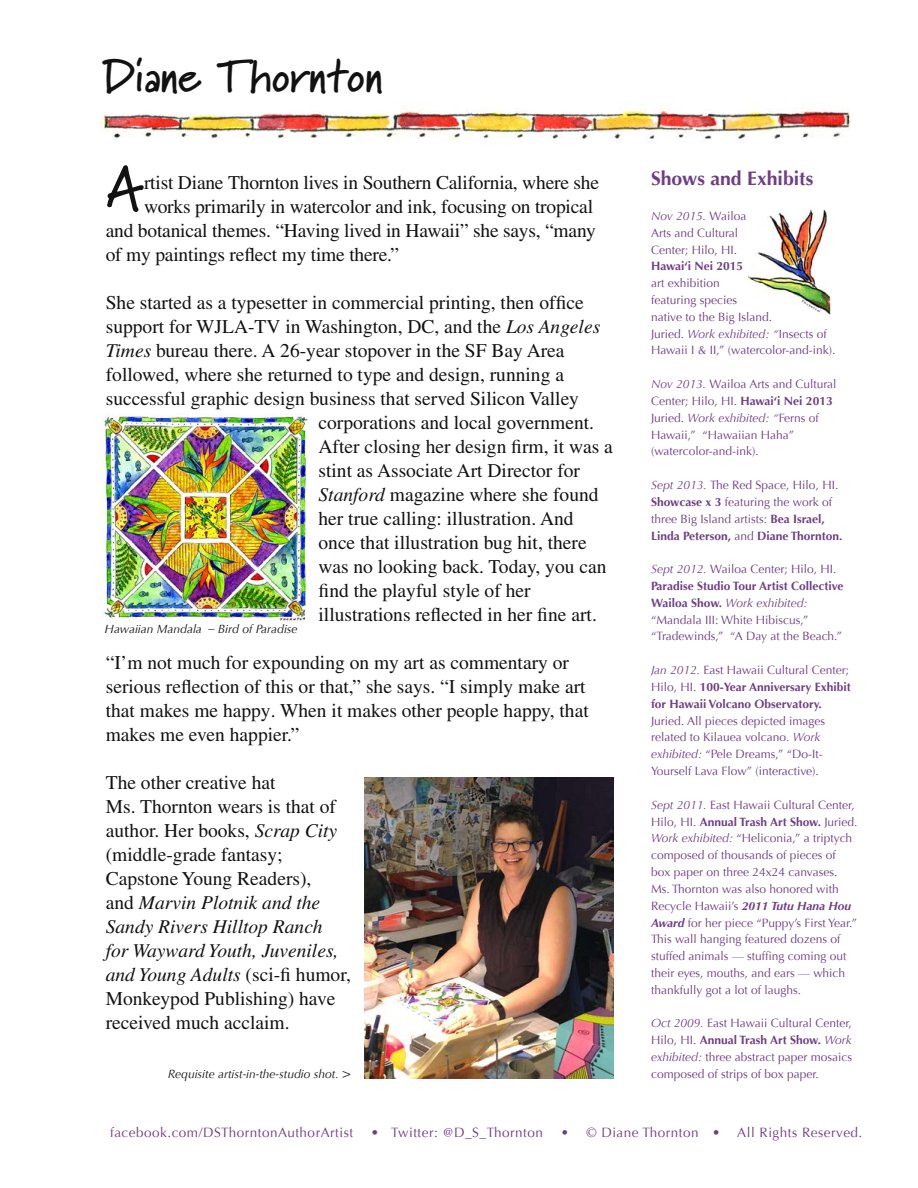
<style>
.page{position:relative;width:918px;height:1188px;background:#fff}
.page>*{position:absolute;margin:0;border:0;box-sizing:border-box;transform-origin:0 0}
.t1{font:700 57px "Marydale";color:#121212}
.t2{font:700 45px "Marydale";color:#121212}
.t3{font:19.5px/24px "Times";color:#121212}
.t4{font:700 19.5px "Optima";color:#6e3e86}
.t5{font:13.5px "Optima";letter-spacing:.04em;color:#6e3e86}
.t6{font:12px/16.8px "Optima";color:#6e3e86}
.t7{font:700 12px/16.8px "Optima";color:#6e3e86}
.t8{font:italic 12px "Optima";color:#121212}
.s1{font-style:italic}
.s2{font-size:15px}
.s3{font-weight:700}
.s4{font-weight:400;font-style:italic}
.s5{font-weight:400}
.s6{font-weight:700;font-style:italic}
</style>
<div class="page">
<img style="left:100px;top:102px;width:750px;height:39px">
<img style="left:101px;top:414px;width:207px;height:207px">
<img style="left:747px;top:210px;width:83px;height:105px">
<img style="left:365px;top:778px;width:249px;height:300px">
<h2 class="t2" style="left:104px;top:49px;width:281px">Diane Thornton</h2>
<h1 class="t1" style="left:107px;top:154px;width:39px">A</h1>
<h3 class="t3" style="left:144px;top:170px;width:457px">rtist Diane Thornton lives in Southern California, where she</h3>
<h3 class="t3" style="left:144px;top:194px;width:451px">works primarily in watercolor and ink, focusing on tropical</h3>
<h3 class="t3" style="left:106px;top:218px;width:492px">and botanical themes. “Having lived in Hawaii” she says, “many</h3>
<h3 class="t3" style="left:106px;top:242px;width:295px">of my paintings reflect my time there.”</h3>
<h3 class="t3" style="left:106px;top:290px;width:480px">She started as a typesetter in commercial printing, then office</h3>
<h3 class="t3" style="left:106px;top:314px;width:496px">support for WJLA-TV in Washington, DC, and the <span class="s1">Los Angeles</span></h3>
<h3 class="t3" style="left:106px;top:338px;width:460px"><span class="s1">Times</span> bureau there. A 26-year stopover in the SF Bay Area</h3>
<h3 class="t3" style="left:106px;top:362px;width:460px">followed, where she returned to type and design, running a</h3>
<h3 class="t3" style="left:106px;top:386px;width:475px">successful graphic design business that served Silicon Valley</h3>
<h3 class="t3" style="left:319px;top:410px;width:277px">corporations and local government.</h3>
<h3 class="t3" style="left:319px;top:434px;width:296px">After closing her design firm, it was a</h3>
<h3 class="t3" style="left:319px;top:458px;width:263px">stint as Associate Art Director for</h3>
<h3 class="t3" style="left:319px;top:482px;width:282px"><span class="s1">Stanford</span> magazine where she found</h3>
<h3 class="t3" style="left:319px;top:506px;width:257px">her true calling: illustration. And</h3>
<h3 class="t3" style="left:319px;top:530px;width:270px">once that illustration bug hit, there</h3>
<h3 class="t3" style="left:319px;top:554px;width:290px">was no looking back. Today, you can</h3>
<h3 class="t3" style="left:319px;top:578px;width:214px">find the playful style of her</h3>
<h3 class="t3" style="left:319px;top:602px;width:280px">illustrations reflected in her fine art.</h3>
<h3 class="t3" style="left:106px;top:650px;width:485px">“I’m not much for expounding on my art as commentary or serious reflection of this or that,” she says. “I simply make art that makes me happy. When it makes other people happy, that makes me even happier.”</h3>
<p class="t3" style="left:106px;top:770px;width:247px">The other creative hat<br>Ms. Thornton wears is that of author. Her books, <span class="s1">Scrap City </span>(middle-grade fantasy;<br>Capstone Young Readers),<br>and <span class="s1">Marvin Plotnik and the<br>Sandy Rivers Hilltop Ranch<br>for Wayward Youth, Juveniles, and Young Adults</span> (sci-fi humor,<br>Monkeypod Publishing) have received much acclaim.</p>
<p class="t8" style="left:105px;top:622px;width:195px">Hawaiian Mandala – Bird of Paradise</p>
<p class="t8" style="left:168px;top:1067px;width:185px">Requisite artist-in-the-studio shot. <span class="s2">&gt;</span></p>
<h3 class="t4" style="left:651px;top:167px;width:164px">Shows and Exhibits</h3>
<p class="t6" style="left:651px;top:208px;width:97px"><span class="s1">Nov 2015.</span> Wailoa<br>Arts and Cultural<br>Center; Hilo, HI.</p>
<p class="t7" style="left:651px;top:258px;width:94px">Hawai‘i Nei 2015</p>
<p class="t6" style="left:651px;top:275px;width:186px">art exhibition<br>featuring species<br>native to the Big Island.<br>Juried. <span class="s1">Work exhibited: “</span>Insects of<br>Hawaii I &amp; II,” (watercolor-and-ink).</p>
<p class="t6" style="left:651px;top:376px;width:187px"><span class="s1">Nov 2013.</span> Wailoa Arts and Cultural<br>Center; Hilo, HI. <span class="s3">Hawai‘i Nei 2013<br></span>Juried. <span class="s1">Work exhibited: “</span>Ferns of<br>Hawaii,” “Hawaiian Haha” (watercolor-and-ink).</p>
<p class="t6" style="left:651px;top:477px;width:193px"><span class="s1">Sept 2013.</span> The Red Space, Hilo, HI.<br><span class="s3">Showcase x 3</span> featuring the work of three Big Island artists: <span class="s3">Bea Israel, Linda Peterson,</span> and <span class="s3">Diane Thornton.</span></p>
<p class="t6" style="left:651px;top:561px;width:194px"><span class="s1">Sept 2012.</span> Wailoa Center; Hilo, HI.<br><span class="s3">Paradise Studio Tour Artist Collective Wailoa Show.</span> <span class="s1">Work exhibited: </span>“Mandala III: White Hibiscus,” “Tradewinds,” “A Day at the Beach.”</p>
<p class="t7" style="left:651px;top:662px;width:201px"><span class="s4">Jan 2012.</span> <span class="s5">East Hawaii Cultural Center;<br>Hilo, HI.</span> 100-Year Anniversary Exhibit for Hawaii Volcano Observatory.</p>
<p class="t6" style="left:651px;top:712px;width:176px">Juried. All pieces depicted images related to Kilauea volcano. <span class="s1">Work exhibited:</span> “Pele Dreams,” “Do-It-Yourself Lava Flow” (interactive).</p>
<p class="t6" style="left:651px;top:796px;width:208px"><span class="s1">Sept 2011.</span> East Hawaii Cultural Center, Hilo, HI. <span class="s3">Annual Trash Art Show.</span> Juried.<br><span class="s1">Work exhibited:</span> “Heliconia,” a triptych composed of thousands of pieces of box paper on three 24x24 canvases.<br>Ms. Thornton was also honored with Recycle Hawaii’s <span class="s6">2011 Tutu Hana Hou Award</span> for her piece “Puppy’s First Year.” This wall hanging featured dozens of stuffed animals — stuffing coming out their eyes, mouths, and ears — which thankfully got a lot of laughs.</p>
<p class="t6" style="left:651px;top:1015px;width:202px;text-align:justify"><span class="s1">Oct 2009.</span> East Hawaii Cultural Center, Hilo, HI. <span class="s3">Annual Trash Art Show.</span> <span class="s1">Work exhibited:</span> three abstract paper mosaics composed of strips of box paper.</p>
<p class="t5" style="left:110px;top:1124px;width:245px">facebook.com/DSThorntonAuthorArtist</p>
<p class="t5" style="left:371px;top:1124px;width:174px">• Twitter: @D_S_Thornton</p>
<p class="t5" style="left:561px;top:1124px;width:161px">• © Diane Thornton •</p>
<p class="t5" style="left:737px;top:1124px;width:127px">All Rights Reserved.</p>
</div>
